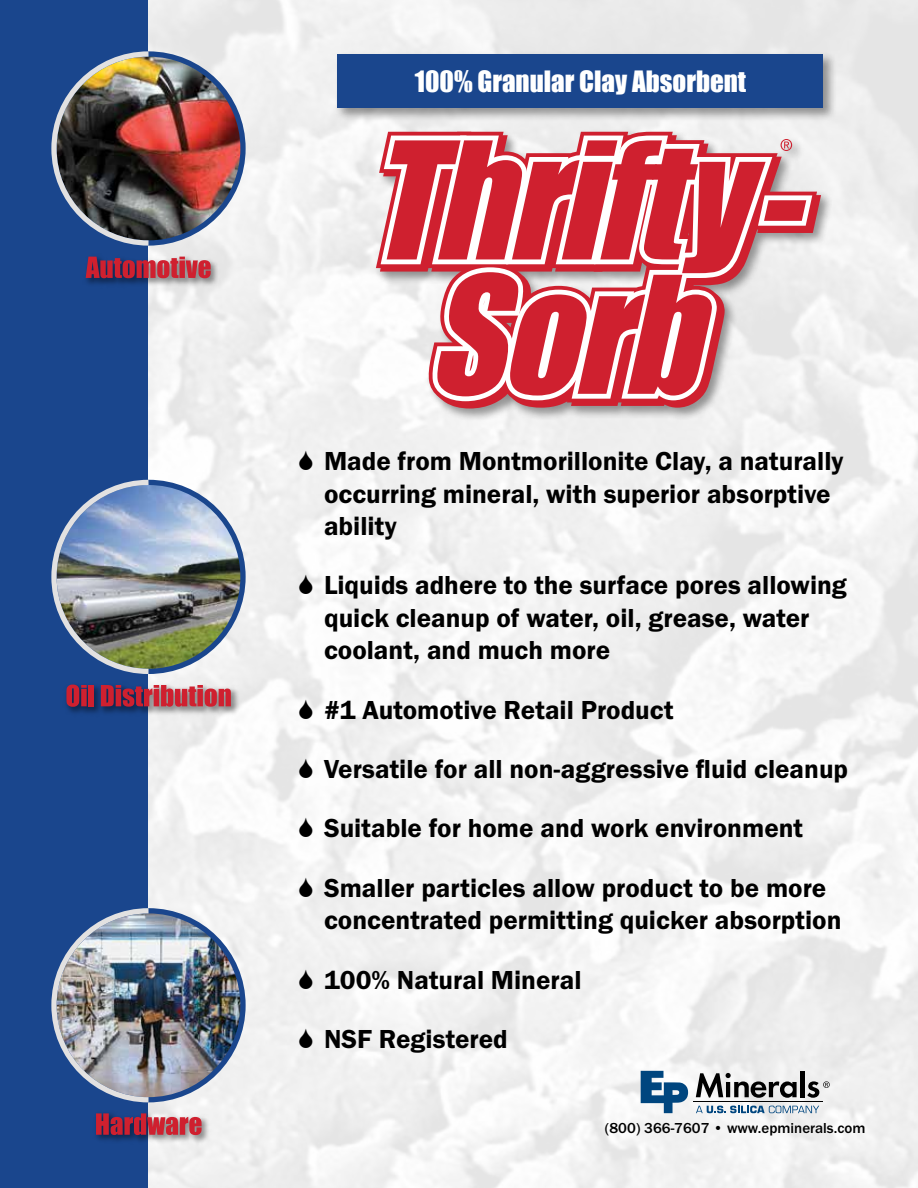
<style>
.page{position:relative;width:918px;height:1188px;background:#f2f2f2}
.page>*{position:absolute;margin:0;border:0;box-sizing:border-box;transform-origin:0 0}
.t1{font:27px/32.4px "Franklin Gothic URW Dem";color:#000}
.t2{font:27px "Impact";color:#fff}
.t3{font:500 15px "Franklin Gothic URW";color:#000}
</style>
<div class="page">
<div style="left:0;top:0;width:148px;height:1188px;background:#1a468d"></div>
<img style="left:96px;top:1110px;width:113px;height:33px">
<svg style="left:96px;top:1113px;width:106px;height:22px;background:#ae4658"></svg>
<img style="left:154px;top:911px;width:88px;height:188px">
<img style="left:51px;top:908px;width:103px;height:197px">
<img style="left:67px;top:684px;width:176px;height:34px">
<svg style="left:66px;top:685px;width:21px;height:22px"></svg>
<div style="left:89px;top:685px;width:5px;height:21px;background:#cf202f"></div>
<svg style="left:101px;top:685px;width:130px;height:22px;background:#b24555"></svg>
<img style="left:54px;top:482px;width:189px;height:189px;border-radius:94px">
<img style="left:51px;top:477px;width:103px;height:197px">
<img style="left:85px;top:253px;width:137px;height:36px">
<svg style="left:86px;top:257px;width:125px;height:21px;background:#ac4053"></svg>
<img style="left:54px;top:54px;width:189px;height:189px;border-radius:94px">
<img style="left:51px;top:51px;width:103px;height:195px">
<div style="left:334px;top:51px;width:503px;height:71px;background:#000;opacity:.4"></div>
<div style="left:338px;top:54px;width:486px;height:54px;background:#1a468d"></div>
<svg style="left:641px;top:1071px;width:47px;height:42px"></svg>
<svg style="left:696px;top:1106px;width:123px;height:7px"></svg>
<hr style="left:693px;top:1101px;width:129px;height:1px;background:#000">
<svg style="left:696px;top:1073px;width:101px;height:25px"></svg>
<hr style="left:801px;top:1071px;width:4px;height:26px;background:#000">
<svg style="left:807px;top:1081px;width:23px;height:17px"></svg>
<div style="left:374px;top:129px;width:460px;height:293px;background:#000;opacity:.4"></div>
<svg style="left:376px;top:132px;width:445px;height:277px"></svg>
<svg style="left:299px;top:703px;width:13px;height:16px"></svg>
<svg style="left:299px;top:758px;width:13px;height:20px"></svg>
<svg style="left:299px;top:828px;width:13px;height:9px"></svg>
<p class="t2" style="left:415px;top:64px;width:333px">100% Granular Clay Absorbent</p>
<p class="t1" style="left:324px;top:445px;width:521px">Made from Montmorillonite Clay, a naturally occurring mineral, with superior absorptive ability</p>
<p class="t1" style="left:324px;top:569px;width:524px">Liquids adhere to the surface pores allowing quick cleanup of water, oil, grease, water coolant, and much more</p>
<p class="t1" style="left:324px;top:680px;width:526px;line-height:59.4px">#1 Automotive Retail Product<br>Versatile for all non-aggressive fluid cleanup</p>
<p class="t1" style="left:324px;top:812px;width:481px">Suitable for home and work environment</p>
<p class="t1" style="left:324px;top:871px;width:519px">Smaller particles allow product to be more concentrated permitting quicker absorption</p>
<p class="t1" style="left:324px;top:963px;width:259px">100% Natural Mineral</p>
<p class="t1" style="left:324px;top:1022px;width:185px">NSF Registered</p>
<p class="t3" style="left:605px;top:1119px;width:262px">(800) 366-7607 • www.epminerals.com</p>
</div>
